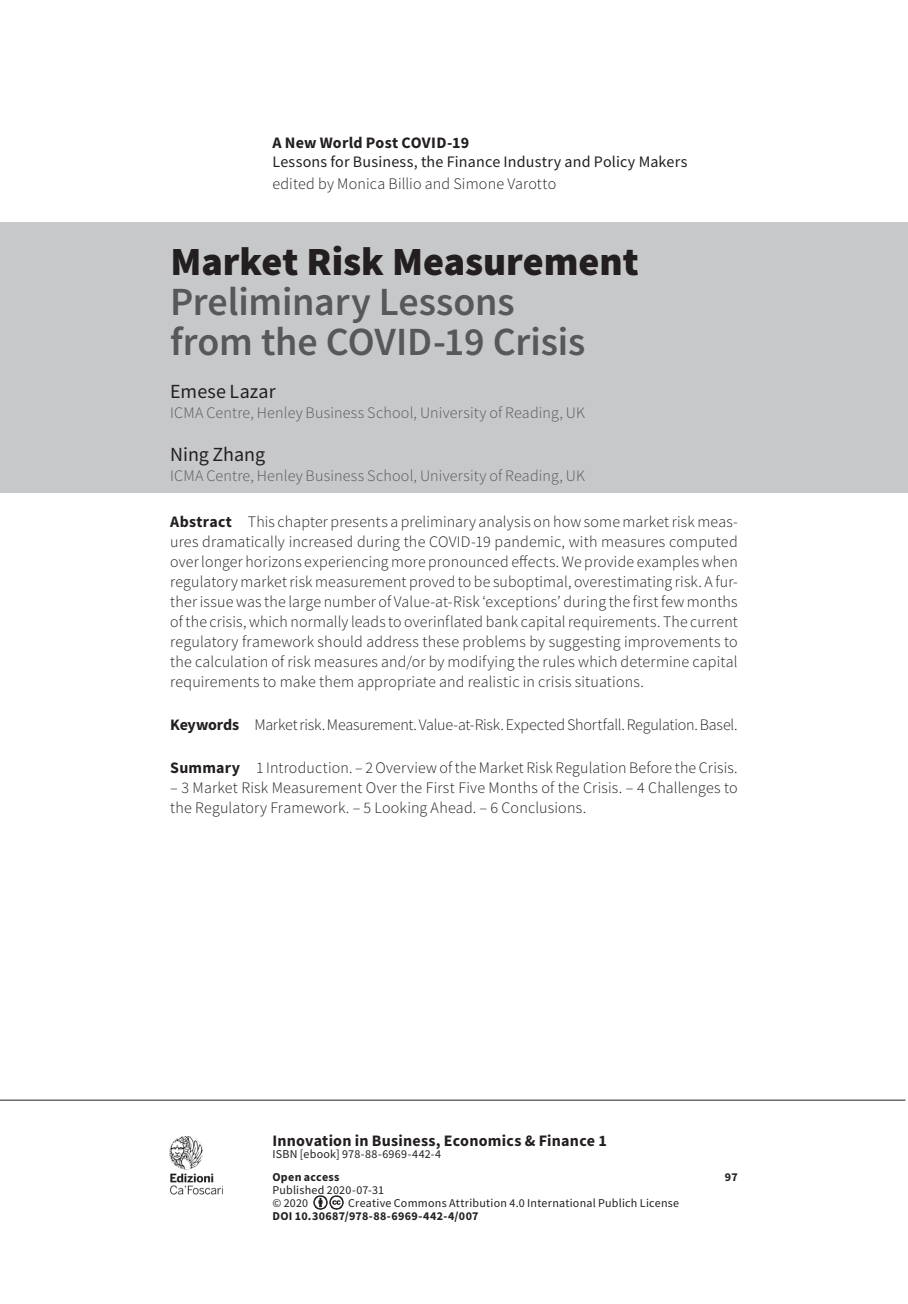
<style>
.page{position:relative;width:908px;height:1304px;background:#fff}
.page>*{position:absolute;margin:0;border:0;box-sizing:border-box;transform-origin:0 0}
.t1{font:600 40px/40px "Source Sans Pro";letter-spacing:-.005em;color:#57585a}
.t2{font:900 40px "Source Sans Pro";color:#231f20}
.t3{font:20px "Source Sans Pro";color:#231f20}
.t4{font:300 16px/20px "Source Sans Pro";letter-spacing:.01em;color:#231f20;text-align:justify}
.t5{font:300 16px "Source Sans Pro";letter-spacing:.01em;color:#57585a}
.t6{font:300 16px "Source Sans Pro";letter-spacing:-.015em;color:#231f20}
.t7{font:700 16px "Source Sans Pro";letter-spacing:.015em;color:#231f20}
.t8{font:16px "Source Sans Pro";letter-spacing:.01em;color:#231f20}
.t9{font:12px/13px "Source Sans Pro";letter-spacing:.02em;color:#231f20}
.t10{font:700 12px "Source Sans Pro";letter-spacing:.025em;color:#231f20}
.s1{font-weight:700}
</style>
<div class="page">
<img style="left:313px;top:1195px;width:31px;height:15px">
<img style="left:169px;top:1136px;width:54px;height:59px">
<hr style="left:0;top:1100px;width:905px;height:1px;background:#231f20">
<div style="left:0;top:223px;width:907px;height:270px;background:#c7c8ca"></div>
<p class="t7" style="left:272px;top:132px;width:198px">A New World Post COVID-19</p>
<p class="t8" style="left:272px;top:152px;width:416px">Lessons for Business, the Finance Industry and Policy Makers</p>
<p class="t4" style="left:272px;top:174px;width:285px">edited by Monica Billio and Simone Varotto</p>
<h1 class="t2" style="left:170px;top:234px;width:469px">Market Risk Measurement</h1>
<h1 class="t1" style="left:170px;top:282px;width:416px">Preliminary Lessons from the COVID-19 Crisis</h1>
<p class="t3" style="left:170px;top:379px;width:107px">Emese Lazar</p>
<p class="t5" style="left:170px;top:403px;width:416px">ICMA Centre, Henley Business School, University of Reading, UK</p>
<p class="t3" style="left:170px;top:441px;width:96px">Ning Zhang</p>
<p class="t5" style="left:170px;top:465px;width:416px">ICMA Centre, Henley Business School, University of Reading, UK</p>
<p class="t4" style="left:170px;top:512px;width:568px"><span class="s1">Abstract</span> This chapter presents a preliminary analysis on how some market risk meas&shy;ures dramatically increased during the COVID-19 pandemic, with measures computed over longer horizons experiencing more pronounced effects. We provide examples when regulatory market risk measurement proved to be suboptimal, overestimating risk. A fur&shy;ther issue was the large number of Value-at-Risk ‘exceptions’ during the first few months of the crisis, which normally leads to overinflated bank capital requirements. The current regulatory framework should address these problems by suggesting improvements to the calculation of risk measures and/or by modifying the rules which determine capital requirements to make them appropriate and realistic in crisis situations.</p>
<p class="t6" style="left:170px;top:715px;width:568px"><span class="s1">Keywords</span> Market risk. Measurement. Value-at-Risk. Expected Shortfall. Regulation. Basel.</p>
<p class="t4" style="left:170px;top:757px;width:568px"><span class="s1">Summary</span> 1 Introduction. – 2 Overview of the Market Risk Regulation Before the Crisis.</p>
<p class="t4" style="left:170px;top:777px;width:568px">– 3 Market Risk Measurement Over the First Five Months of the Crisis. – 4 Challenges to the Regulatory Framework. – 5 Looking Ahead. – 6 Conclusions.</p>
<p class="t7" style="left:272px;top:1130px;width:336px">Innovation in Business, Economics &amp; Finance 1</p>
<p class="t9" style="left:272px;top:1148px;width:170px">ISBN [ebook] 978-88-6969-442-4</p>
<p class="t10" style="left:272px;top:1169px;width:69px">Open access</p>
<p class="t10" style="left:724px;top:1169px;width:14px">97</p>
<p class="t9" style="left:272px;top:1184px;width:113px">Published 2020-07-31 © 2020</p>
<p class="t9" style="left:348px;top:1197px;width:332px">Creative Commons Attribution 4.0 International Publich License</p>
<p class="t10" style="left:272px;top:1208px;width:208px">DOI 10.30687/978-88-6969-442-4/007</p>
</div>
